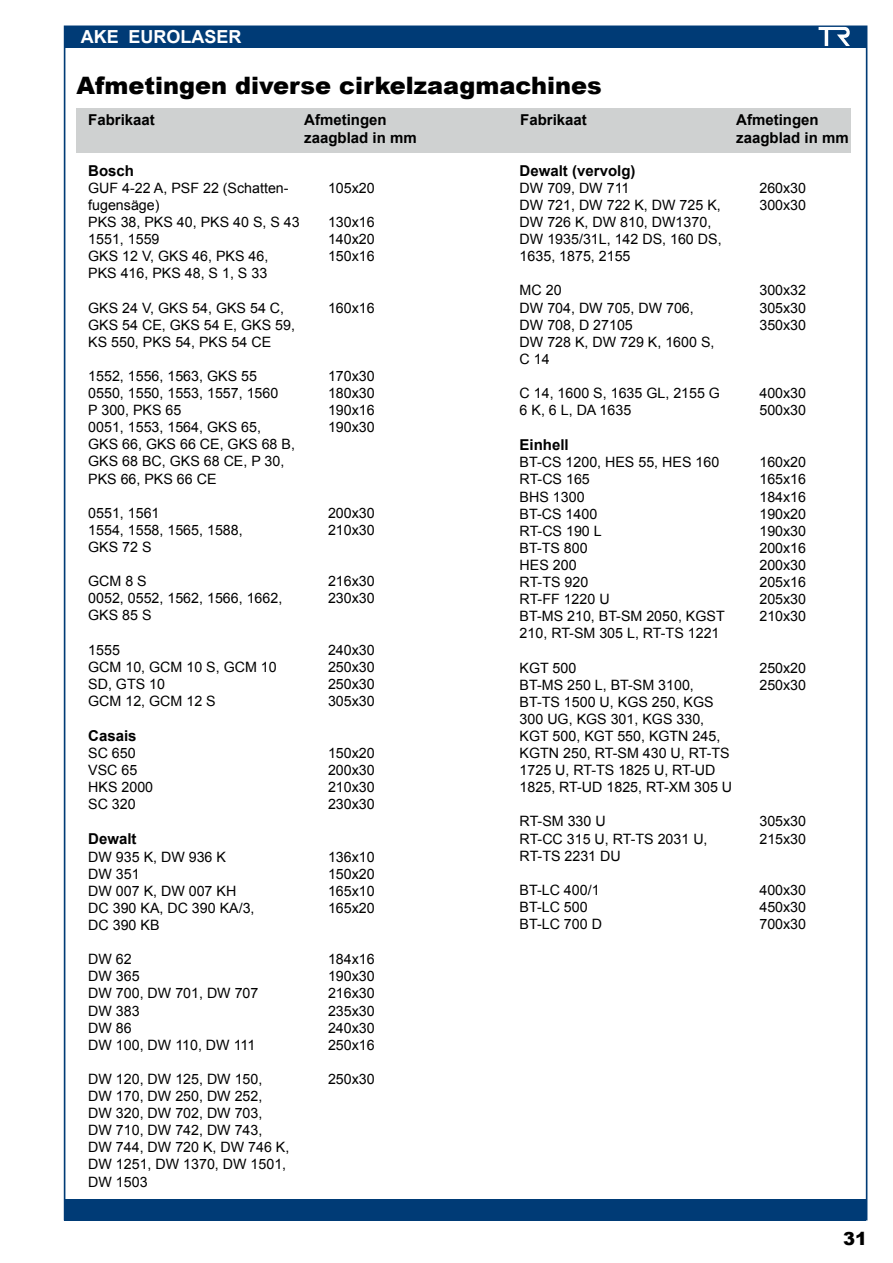
<style>
.page{position:relative;width:893px;height:1263px;background:#fff}
.page>*{position:absolute;margin:0;border:0;box-sizing:border-box;transform-origin:0 0}
.t1{font:900 24px "Arial";color:#000}
.t2{font:700 18px "Arial";color:#fff}
.t3{font:900 18px "Arial";color:#000}
.t4{font:700 15px "Arial";color:#000}
.t5{font:14.25px/17.1px "Arial";color:#000}
</style>
<div class="page">
<div style="left:65px;top:1199px;width:801px;height:21px;background:#003b76"></div>
<div style="left:64px;top:26px;width:802px;height:21px;background:#003b76"></div>
<svg style="left:819px;top:27px;width:31px;height:19px"></svg>
<div style="left:77px;top:108px;width:774px;height:45px;background:#cfd1d1"></div>
<p class="t2" style="left:81px;top:25px;width:162px">AKE EUROLASER</p>
<h1 class="t1" style="left:77px;top:68px;width:527px">Afmetingen diverse cirkelzaagmachines</h1>
<p class="t4" style="left:88px;top:110px;width:68px">Fabrikaat</p>
<p class="t4" style="left:304px;top:110px;width:84px">Afmetingen</p>
<p class="t4" style="left:520px;top:110px;width:68px">Fabrikaat</p>
<p class="t4" style="left:736px;top:110px;width:84px">Afmetingen</p>
<p class="t4" style="left:304px;top:128px;width:114px">zaagblad in mm</p>
<p class="t4" style="left:736px;top:128px;width:114px">zaagblad in mm</p>
<p class="t4" style="left:88px;top:161px;width:47px">Bosch</p>
<p class="t5" style="left:88px;top:179px;width:202px">GUF 4-22 A, PSF 22 (Schatten-</p>
<p class="t5" style="left:328px;top:179px;width:48px">105x20</p>
<p class="t5" style="left:88px;top:196px;width:213px">fugensäge)<br>PKS 38, PKS 40, PKS 40 S, S 43</p>
<p class="t4" style="left:520px;top:161px;width:117px">Dewalt (vervolg)</p>
<p class="t5" style="left:520px;top:179px;width:111px">DW 709, DW 711</p>
<p class="t5" style="left:759px;top:179px;width:48px">260x30</p>
<p class="t5" style="left:520px;top:196px;width:203px">DW 721, DW 722 K, DW 725 K,</p>
<p class="t5" style="left:759px;top:196px;width:48px">300x30</p>
<p class="t5" style="left:520px;top:214px;width:203px">DW 726 K, DW 810, DW1370,<br>DW 1935/31L, 142 DS, 160 DS,<br>1635, 1875, 2155</p>
<p class="t5" style="left:520px;top:282px;width:43px">MC 20</p>
<p class="t5" style="left:759px;top:282px;width:48px">300x32</p>
<p class="t5" style="left:520px;top:299px;width:176px">DW 704, DW 705, DW 706,</p>
<p class="t5" style="left:759px;top:299px;width:48px">305x30</p>
<p class="t5" style="left:520px;top:316px;width:115px">DW 708, D 27105</p>
<p class="t5" style="left:759px;top:316px;width:48px">350x30</p>
<p class="t5" style="left:520px;top:333px;width:196px">DW 728 K, DW 729 K, 1600 S,<br>C 14</p>
<p class="t5" style="left:520px;top:385px;width:202px">C 14, 1600 S, 1635 GL, 2155 G</p>
<p class="t5" style="left:759px;top:385px;width:48px">400x30</p>
<p class="t5" style="left:520px;top:402px;width:113px">6 K, 6 L, DA 1635</p>
<p class="t5" style="left:759px;top:402px;width:48px">500x30</p>
<p class="t4" style="left:520px;top:435px;width:51px">Einhell</p>
<p class="t5" style="left:520px;top:454px;width:201px">BT-CS 1200, HES 55, HES 160</p>
<p class="t5" style="left:759px;top:454px;width:48px">160x20</p>
<p class="t5" style="left:520px;top:471px;width:72px">RT-CS 165</p>
<p class="t5" style="left:759px;top:471px;width:48px">165x16</p>
<p class="t5" style="left:520px;top:488px;width:66px">BHS 1300</p>
<p class="t5" style="left:759px;top:488px;width:48px">184x16</p>
<p class="t5" style="left:520px;top:505px;width:79px">BT-CS 1400</p>
<p class="t5" style="left:759px;top:505px;width:48px">190x20</p>
<p class="t5" style="left:520px;top:522px;width:84px">RT-CS 190 L</p>
<p class="t5" style="left:759px;top:522px;width:48px">190x30</p>
<p class="t5" style="left:520px;top:539px;width:70px">BT-TS 800</p>
<p class="t5" style="left:759px;top:539px;width:48px">200x16</p>
<p class="t5" style="left:520px;top:556px;width:59px">HES 200</p>
<p class="t5" style="left:759px;top:556px;width:48px">200x30</p>
<p class="t5" style="left:520px;top:574px;width:70px">RT-TS 920</p>
<p class="t5" style="left:759px;top:574px;width:48px">205x16</p>
<p class="t5" style="left:520px;top:591px;width:92px">RT-FF 1220 U</p>
<p class="t5" style="left:759px;top:591px;width:48px">205x30</p>
<p class="t5" style="left:520px;top:608px;width:207px">BT-MS 210, BT-SM 2050, KGST</p>
<p class="t5" style="left:759px;top:608px;width:48px">210x30</p>
<p class="t5" style="left:520px;top:625px;width:201px">210, RT-SM 305 L, RT-TS 1221</p>
<p class="t5" style="left:520px;top:659px;width:58px">KGT 500</p>
<p class="t5" style="left:759px;top:659px;width:48px">250x20</p>
<p class="t5" style="left:520px;top:676px;width:176px">BT-MS 250 L, BT-SM 3100,</p>
<p class="t5" style="left:759px;top:676px;width:48px">250x30</p>
<p class="t5" style="left:520px;top:693px;width:214px">BT-TS 1500 U, KGS 250, KGS<br>300 UG, KGS 301, KGS 330,<br>KGT 500, KGT 550, KGTN 245,<br>KGTN 250, RT-SM 430 U, RT-TS<br>1725 U, RT-TS 1825 U, RT-UD<br>1825, RT-UD 1825, RT-XM 305 U</p>
<p class="t5" style="left:520px;top:813px;width:88px">RT-SM 330 U</p>
<p class="t5" style="left:759px;top:813px;width:48px">305x30</p>
<p class="t5" style="left:520px;top:830px;width:189px">RT-CC 315 U, RT-TS 2031 U,</p>
<p class="t5" style="left:759px;top:830px;width:48px">215x30</p>
<p class="t5" style="left:520px;top:847px;width:103px">RT-TS 2231 DU</p>
<p class="t5" style="left:520px;top:881px;width:81px">BT-LC 400/1</p>
<p class="t5" style="left:759px;top:881px;width:48px">400x30</p>
<p class="t5" style="left:520px;top:898px;width:70px">BT-LC 500</p>
<p class="t5" style="left:759px;top:898px;width:48px">450x30</p>
<p class="t5" style="left:520px;top:916px;width:84px">BT-LC 700 D</p>
<p class="t5" style="left:759px;top:916px;width:48px">700x30</p>
<p class="t5" style="left:328px;top:214px;width:48px">130x16</p>
<p class="t5" style="left:88px;top:231px;width:73px">1551, 1559</p>
<p class="t5" style="left:328px;top:231px;width:48px">140x20</p>
<p class="t5" style="left:88px;top:248px;width:182px">GKS 12 V, GKS 46, PKS 46,</p>
<p class="t5" style="left:328px;top:248px;width:48px">150x16</p>
<p class="t5" style="left:88px;top:265px;width:181px">PKS 416, PKS 48, S 1, S 33</p>
<p class="t5" style="left:88px;top:299px;width:197px">GKS 24 V, GKS 54, GKS 54 C,</p>
<p class="t5" style="left:328px;top:299px;width:48px">160x16</p>
<p class="t5" style="left:88px;top:316px;width:208px">GKS 54 CE, GKS 54 E, GKS 59,<br>KS 550, PKS 54, PKS 54 CE</p>
<p class="t5" style="left:88px;top:367px;width:170px">1552, 1556, 1563, GKS 55</p>
<p class="t5" style="left:328px;top:367px;width:48px">170x30</p>
<p class="t5" style="left:88px;top:385px;width:192px">0550, 1550, 1553, 1557, 1560</p>
<p class="t5" style="left:328px;top:385px;width:48px">180x30</p>
<p class="t5" style="left:88px;top:402px;width:95px">P 300, PKS 65</p>
<p class="t5" style="left:328px;top:402px;width:48px">190x16</p>
<p class="t5" style="left:88px;top:419px;width:174px">0051, 1553, 1564, GKS 65,</p>
<p class="t5" style="left:328px;top:419px;width:48px">190x30</p>
<p class="t5" style="left:88px;top:436px;width:208px">GKS 66, GKS 66 CE, GKS 68 B,<br>GKS 68 BC, GKS 68 CE, P 30,<br>PKS 66, PKS 66 CE</p>
<p class="t5" style="left:88px;top:504px;width:73px">0551, 1561</p>
<p class="t5" style="left:328px;top:504px;width:48px">200x30</p>
<p class="t5" style="left:88px;top:521px;width:156px">1554, 1558, 1565, 1588,</p>
<p class="t5" style="left:328px;top:521px;width:48px">210x30</p>
<p class="t5" style="left:88px;top:538px;width:65px">GKS 72 S</p>
<p class="t5" style="left:88px;top:573px;width:60px">GCM 8 S</p>
<p class="t5" style="left:328px;top:573px;width:48px">216x30</p>
<p class="t5" style="left:88px;top:590px;width:196px">0052, 0552, 1562, 1566, 1662,</p>
<p class="t5" style="left:328px;top:590px;width:48px">230x30</p>
<p class="t5" style="left:88px;top:607px;width:65px">GKS 85 S</p>
<p class="t5" style="left:88px;top:641px;width:33px">1555</p>
<p class="t5" style="left:328px;top:641px;width:48px">240x30</p>
<p class="t5" style="left:88px;top:658px;width:190px">GCM 10, GCM 10 S, GCM 10</p>
<p class="t5" style="left:328px;top:658px;width:48px">250x30</p>
<p class="t5" style="left:88px;top:675px;width:78px">SD, GTS 10</p>
<p class="t5" style="left:328px;top:675px;width:48px">250x30</p>
<p class="t5" style="left:88px;top:692px;width:129px">GCM 12, GCM 12 S</p>
<p class="t5" style="left:328px;top:692px;width:48px">305x30</p>
<p class="t4" style="left:88px;top:726px;width:50px">Casais</p>
<p class="t5" style="left:88px;top:745px;width:49px">SC 650</p>
<p class="t5" style="left:328px;top:745px;width:48px">150x20</p>
<p class="t5" style="left:88px;top:762px;width:51px">VSC 65</p>
<p class="t5" style="left:328px;top:762px;width:48px">200x30</p>
<p class="t5" style="left:88px;top:779px;width:66px">HKS 2000</p>
<p class="t5" style="left:328px;top:779px;width:48px">210x30</p>
<p class="t5" style="left:88px;top:796px;width:49px">SC 320</p>
<p class="t5" style="left:328px;top:796px;width:48px">230x30</p>
<p class="t4" style="left:88px;top:829px;width:50px">Dewalt</p>
<p class="t5" style="left:88px;top:848px;width:139px">DW 935 K, DW 936 K</p>
<p class="t5" style="left:328px;top:848px;width:48px">136x10</p>
<p class="t5" style="left:88px;top:865px;width:53px">DW 351</p>
<p class="t5" style="left:328px;top:865px;width:48px">150x20</p>
<p class="t5" style="left:88px;top:882px;width:150px">DW 007 K, DW 007 KH</p>
<p class="t5" style="left:328px;top:882px;width:48px">165x10</p>
<p class="t5" style="left:88px;top:899px;width:168px">DC 390 KA, DC 390 KA/3,</p>
<p class="t5" style="left:328px;top:899px;width:48px">165x20</p>
<p class="t5" style="left:88px;top:916px;width:73px">DC 390 KB</p>
<p class="t5" style="left:88px;top:951px;width:45px">DW 62</p>
<p class="t5" style="left:328px;top:951px;width:48px">184x16</p>
<p class="t5" style="left:88px;top:968px;width:53px">DW 365</p>
<p class="t5" style="left:328px;top:968px;width:48px">190x30</p>
<p class="t5" style="left:88px;top:985px;width:172px">DW 700, DW 701, DW 707</p>
<p class="t5" style="left:328px;top:985px;width:48px">216x30</p>
<p class="t5" style="left:88px;top:1002px;width:53px">DW 383</p>
<p class="t5" style="left:328px;top:1002px;width:48px">235x30</p>
<p class="t5" style="left:88px;top:1019px;width:45px">DW 86</p>
<p class="t5" style="left:328px;top:1019px;width:48px">240x30</p>
<p class="t5" style="left:88px;top:1036px;width:169px">DW 100, DW 110, DW 111</p>
<p class="t5" style="left:328px;top:1036px;width:48px">250x16</p>
<p class="t5" style="left:88px;top:1070px;width:176px">DW 120, DW 125, DW 150,</p>
<p class="t5" style="left:328px;top:1070px;width:48px">250x30</p>
<p class="t5" style="left:88px;top:1087px;width:203px">DW 170, DW 250, DW 252,<br>DW 320, DW 702, DW 703,<br>DW 710, DW 742, DW 743,<br>DW 744, DW 720 K, DW 746 K,<br>DW 1251, DW 1370, DW 1501,<br>DW 1503</p>
<p class="t3" style="left:843px;top:1226px;width:26px">31</p>
</div>
